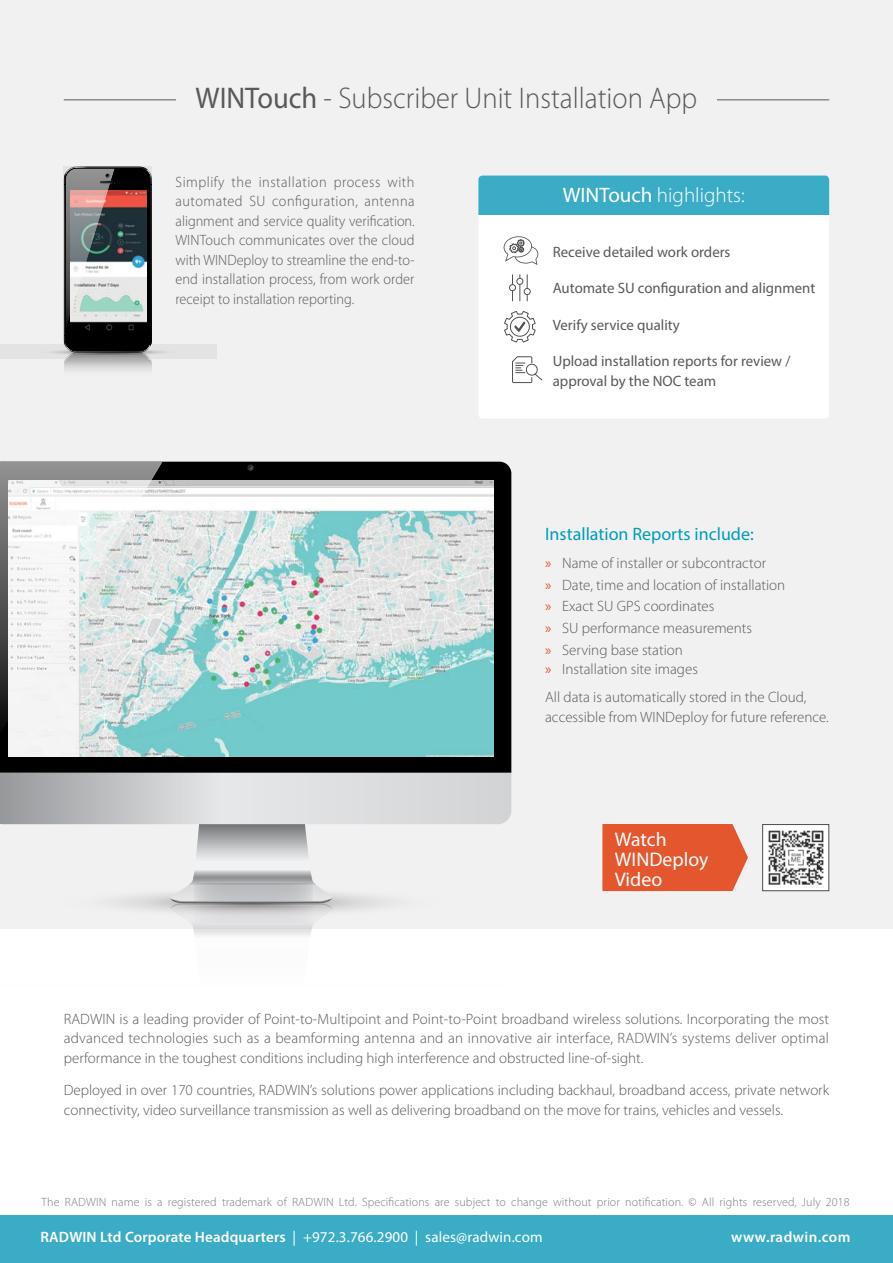
<style>
.page{position:relative;width:893px;height:1263px;background:#fff}
.page>*{position:absolute;margin:0;border:0;box-sizing:border-box;transform-origin:0 0}
.t1{font:300 30px "Myriad Pro";color:#58595b;scale:.95 1}
.t2{font:300 21px "Myriad Pro";color:#fff}
.t3{font:19.8px/19.8px "Myriad Pro";color:#fff}
.t4{font:18px "Myriad Pro";color:#009db9}
.t5{font:300 15px/21.6px "Myriad Pro";color:#58595b}
.t6{font:300 15px/19.5px "Myriad Pro";color:#58595b;text-align:justify;scale:.95 1}
.t7{font:15px/19.5px "Myriad Pro";color:#58595b}
.t8{font:15px "Myriad Pro";letter-spacing:.01em;color:#fff}
.t9{font:600 15px "Myriad Pro";letter-spacing:.03em;color:#fff}
.t10{font:300 12px "Myriad Pro";letter-spacing:.01em;color:#7a7c7e}
.s1{font-weight:400}
.s2{font-weight:400;color:#e4562e}
.s3{font-weight:600}
</style>
<div class="page">
<div style="left:0;top:0;width:893px;height:929px;background:#f1f1f2"></div>
<div style="left:0;top:1215px;width:893px;height:48px;background:#3bacc5"></div>
<hr style="left:64px;top:100px;width:765px;height:1px;background:#58595b">
<div style="left:176px;top:86px;width:540px;height:22px;background:#f1f1f2"></div>
<div style="left:478px;top:176px;width:351px;height:243px;background:#fff;border-radius:4px"></div>
<div style="left:478px;top:176px;width:351px;height:39px;background:#3bacc5"></div>
<svg style="left:503px;top:236px;width:36px;height:29px"></svg>
<div style="left:602px;top:824px;width:146px;height:67px;background:#e4562e"></div>
<img style="left:764px;top:826px;width:63px;height:63px">
<div style="left:762px;top:824px;width:67px;height:67px;border:1px solid #4d4d4f"></div>
<svg style="left:0;top:167px;width:216px;height:204px"></svg>
<svg style="left:0;top:773px;width:512px;height:163px"></svg>
<div style="left:0;top:462px;width:511px;height:311px;background:#000"></div>
<svg style="left:247px;top:464px;width:7px;height:7px"></svg>
<img style="left:8px;top:481px;width:486px;height:275px">
<svg style="left:0;top:462px;width:163px;height:289px"></svg>
<svg style="left:504px;top:311px;width:32px;height:32px"></svg>
<div style="left:509px;top:284px;width:7px;height:7px;border:1px solid #505150;border-radius:50%"></div>
<svg style="left:519px;top:285px;width:1px;height:16px"></svg>
<div style="left:516px;top:278px;width:7px;height:7px;border:1px solid #505150;border-radius:50%"></div>
<svg style="left:527px;top:275px;width:1px;height:13px"></svg>
<div style="left:524px;top:288px;width:7px;height:7px;border:1px solid #505150;border-radius:50%"></div>
<svg style="left:512px;top:356px;width:31px;height:27px"></svg>
<h1 class="t1" style="left:196px;top:80px;width:530px"><span class="s1">WINTouch</span> - Subscriber Unit Installation App</h1>
<p class="t6" style="left:176px;top:172px;width:253px">Simplify the installation process with automated SU configuration, antenna alignment and service quality verification.<br>WINTouch communicates over the cloud with WINDeploy to streamline the end-to&shy;end installation process, from work order receipt to installation reporting.</p>
<h2 class="t2" style="left:563px;top:182px;width:183px"><span class="s1">WINTouch</span> highlights:</h2>
<p class="t7" style="left:553px;top:242px;width:179px">Receive detailed work orders</p>
<p class="t7" style="left:553px;top:278px;width:264px">Automate SU configuration and alignment</p>
<p class="t7" style="left:553px;top:315px;width:129px">Verify service quality</p>
<p class="t7" style="left:553px;top:351px;width:239px">Upload installation reports for review / approval by the NOC team</p>
<p class="t4" style="left:545px;top:523px;width:210px">Installation Reports include:</p>
<p class="t5" style="left:545px;top:552px;width:242px"><span class="s2">»</span> Name of installer or subcontractor<br><span class="s2">»</span> Date, time and location of installation <span class="s2">»</span> Exact SU GPS coordinates<br><span class="s2">»</span> SU performance measurements<br><span class="s2">»</span> Serving base station</p>
<p class="t5" style="left:545px;top:655px;width:263px;line-height:28px"><span class="s2">»</span> Installation site images<br>All data is automatically stored in the Cloud,</p>
<p class="t5" style="left:545px;top:706px;width:285px">accessible from WINDeploy for future reference.</p>
<h3 class="t3" style="left:615px;top:829px;width:95px">Watch<br>WINDeploy<br>Video</h3>
<p class="t5" style="left:64px;top:1009px;width:767px;line-height:19.5px;text-align:justify">RADWIN is a leading provider of Point-to-Multipoint and Point-to-Point broadband wireless solutions. Incorporating the most advanced technologies such as a beamforming antenna and an innovative air interface, RADWIN’s systems deliver optimal performance in the toughest conditions including high interference and obstructed line-of-sight.</p>
<p class="t5" style="left:64px;top:1080px;width:767px;line-height:19.5px">Deployed in over 170 countries, RADWIN’s solutions power applications including backhaul, broadband access, private network connectivity, video surveillance transmission as well as delivering broadband on the move for trains, vehicles and vessels.</p>
<p class="t10" style="left:42px;top:1195px;width:810px">The RADWIN name is a registered trademark of RADWIN Ltd. Specifications are subject to change without prior notification. © All rights reserved, July 2018</p>
<p class="t8" style="left:40px;top:1228px;width:504px"><span class="s3">RADWIN Ltd Corporate Headquarters</span> | +972.3.766.2900 | sales@radwin.com</p>
<p class="t9" style="left:731px;top:1227px;width:121px">www.radwin.com</p>
</div>
